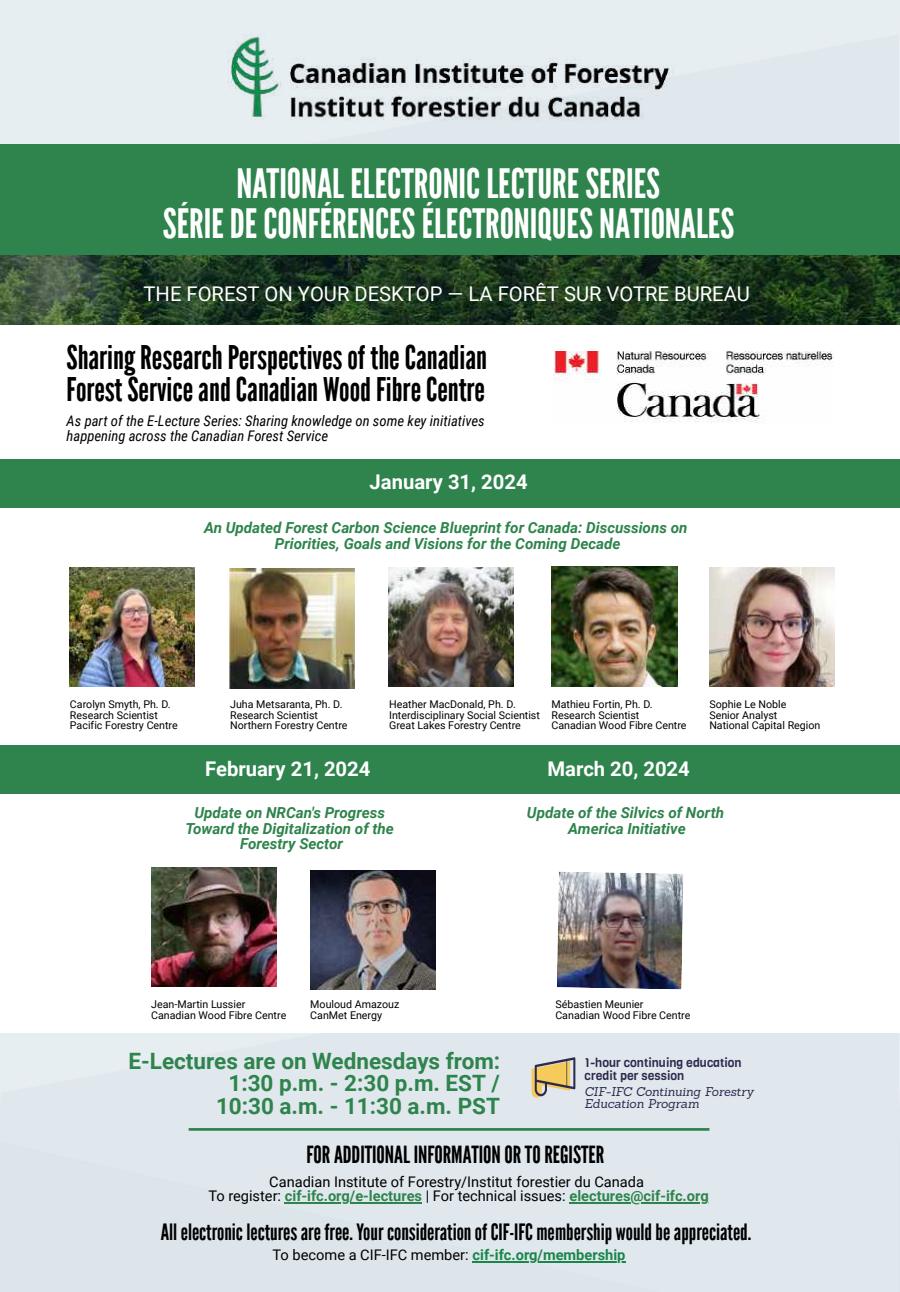
<style>
.page{position:relative;width:900px;height:1292px;background:#fff}
.page>*{position:absolute;margin:0;border:0;box-sizing:border-box;transform-origin:0 0}
.t1{font:40.5px/40.5px "League Gothic";color:#fff;text-align:center}
.t2{font:32.7px/32.7px "League Gothic";color:#000}
.t3{font:23.7px "League Gothic";color:#000}
.t4{font:22.5px "League Gothic";color:#000}
.t5{font:700 22.5px/22.5px "Roboto";color:#2e844c;text-align:right}
.t6{font:20.25px "Roboto";color:#fff}
.t7{font:700 20.25px "Roboto";color:#fff}
.t8{font:italic 700 15.15px/15.8px "Roboto";color:#2e844c;text-align:center}
.t9{font:14.7px/14.7px "Roboto";color:#000;text-align:center}
.t10{font:italic 14.7px/14.7px "Roboto Condensed";color:#000}
.t11{font:12.3px/12.3px "Viga";color:#2e294e}
.t12{font:italic 12.3px/12.3px "Sanchez";letter-spacing:-.01em;color:#2e294e}
.t13{font:10.65px/11.2px "Roboto";color:#000}
.s1{font-weight:700;color:#2e844c}
.s2{font-weight:700;color:#1b864a}
</style>
<div class="page">
<div style="left:0;top:0;width:900px;height:1291px;background:#e0e8ed"></div>
<img style="left:0;top:254px;width:900px;height:71px">
<div style="left:0;top:144px;width:900px;height:110px;background:#2e844c"></div>
<div style="left:0;top:325px;width:900px;height:707px;background:#fff"></div>
<div style="left:0;top:459px;width:900px;height:48px;background:#2e844c"></div>
<img style="left:230px;top:568px;width:125px;height:120px">
<img style="left:228px;top:37px;width:442px;height:84px">
<div style="left:0;top:745px;width:900px;height:48px;background:#2e844c"></div>
<img style="left:70px;top:567px;width:125px;height:120px">
<img style="left:551px;top:567px;width:126px;height:119px">
<img style="left:310px;top:870px;width:125px;height:119px">
<img style="left:709px;top:567px;width:125px;height:120px">
<img style="left:389px;top:567px;width:124px;height:119px">
<img style="left:151px;top:867px;width:125px;height:119px">
<img style="left:557px;top:871px;width:126px;height:118px">
<hr style="left:189px;top:1127px;width:521px;height:3px;background:#2e844c">
<hr style="left:285px;top:1202px;width:137px;height:1px;background:#2e844c">
<hr style="left:569px;top:1202px;width:140px;height:1px;background:#2e844c">
<hr style="left:473px;top:1260px;width:153px;height:1px;background:#1b864a">
<svg style="left:532px;top:1057px;width:43px;height:40px"></svg>
<img style="left:554px;top:352px;width:280px;height:71px">
<h1 class="t1" style="left:163px;top:164px;width:573px">NATIONAL ELECTRONIC LECTURE SERIES<br>SÉRIE DE CONFÉRENCES ÉLECTRONIQUES NATIONALES</h1>
<h3 class="t6" style="left:144px;top:282px;width:608px">THE FOREST ON YOUR DESKTOP — LA FORÊT SUR VOTRE BUREAU</h3>
<h2 class="t2" style="left:67px;top:341px;width:422px">Sharing Research Perspectives of the Canadian<br>Forest Service and Canadian Wood Fibre Centre</h2>
<h3 class="t10" style="left:67px;top:414px;width:420px">As part of the E-Lecture Series: Sharing knowledge on some key initiatives happening across the Canadian Forest Service</h3>
<h3 class="t7" style="left:370px;top:470px;width:160px">January 31, 2024</h3>
<h3 class="t8" style="left:204px;top:520px;width:485px">An Updated Forest Carbon Science Blueprint for Canada: Discussions on<br>Priorities, Goals and Visions for the Coming Decade</h3>
<p class="t13" style="left:70px;top:698px;width:102px">Carolyn Smyth, Ph. D.<br>Research Scientist</p>
<p class="t13" style="left:70px;top:719px;width:109px">Pacific Forestry Centre</p>
<p class="t13" style="left:230px;top:698px;width:114px">Juha Metsaranta, Ph. D.<br>Research Scientist</p>
<p class="t13" style="left:230px;top:719px;width:119px">Northern Forestry Centre</p>
<p class="t13" style="left:389px;top:698px;width:152px">Heather MacDonald, Ph. D.<br>Interdisciplinary Social Scientist</p>
<p class="t13" style="left:389px;top:719px;width:133px">Great Lakes Forestry Centre</p>
<p class="t13" style="left:552px;top:698px;width:103px">Mathieu Fortin, Ph. D.<br>Research Scientist</p>
<p class="t13" style="left:552px;top:719px;width:137px">Canadian Wood Fibre Centre</p>
<p class="t13" style="left:709px;top:698px;width:79px">Sophie Le Noble<br>Senior Analyst</p>
<p class="t13" style="left:709px;top:719px;width:113px">National Capital Region</p>
<h3 class="t7" style="left:205px;top:757px;width:167px">February 21, 2024</h3>
<h3 class="t7" style="left:548px;top:757px;width:144px">March 20, 2024</h3>
<h3 class="t8" style="left:185px;top:805px;width:210px;line-height:15.1px">Update on NRCan's Progress<br>Toward the Digitalization of the<br>Forestry Sector</h3>
<h3 class="t8" style="left:527px;top:805px;width:199px">Update of the Silvics of North<br>America Initiative</h3>
<p class="t13" style="left:151px;top:998px;width:137px">Jean-Martin Lussier<br>Canadian Wood Fibre Centre</p>
<p class="t13" style="left:310px;top:998px;width:91px">Mouloud Amazouz<br>CanMet Energy</p>
<p class="t13" style="left:555px;top:998px;width:137px">Sébastien Meunier<br>Canadian Wood Fibre Centre</p>
<h3 class="t5" style="left:129px;top:1049px;width:373px">E-Lectures are on Wednesdays from:<br>1:30 p.m. - 2:30 p.m. EST /<br>10:30 a.m. - 11:30 a.m. PST</h3>
<p class="t11" style="left:585px;top:1056px;width:159px">1-hour continuing education credit per session</p>
<p class="t12" style="left:585px;top:1084px;width:171px">CIF-IFC Continuing Forestry<br>Education Program</p>
<h3 class="t3" style="left:306px;top:1140px;width:299px">FOR ADDITIONAL INFORMATION OR TO REGISTER</h3>
<h3 class="t9" style="left:208px;top:1174px;width:502px">Canadian Institute of Forestry/Institut forestier du Canada<br>To register: <span class="s1">cif-ifc.org/e-lectures</span> | For technical issues: <span class="s1">electures@cif-ifc.org</span></h3>
<h3 class="t4" style="left:161px;top:1218px;width:592px">All electronic lectures are free. Your consideration of CIF-IFC membership would be appreciated.</h3>
<h3 class="t9" style="left:273px;top:1247px;width:354px">To become a CIF-IFC member: <span class="s2">cif-ifc.org/membership</span></h3>
</div>
